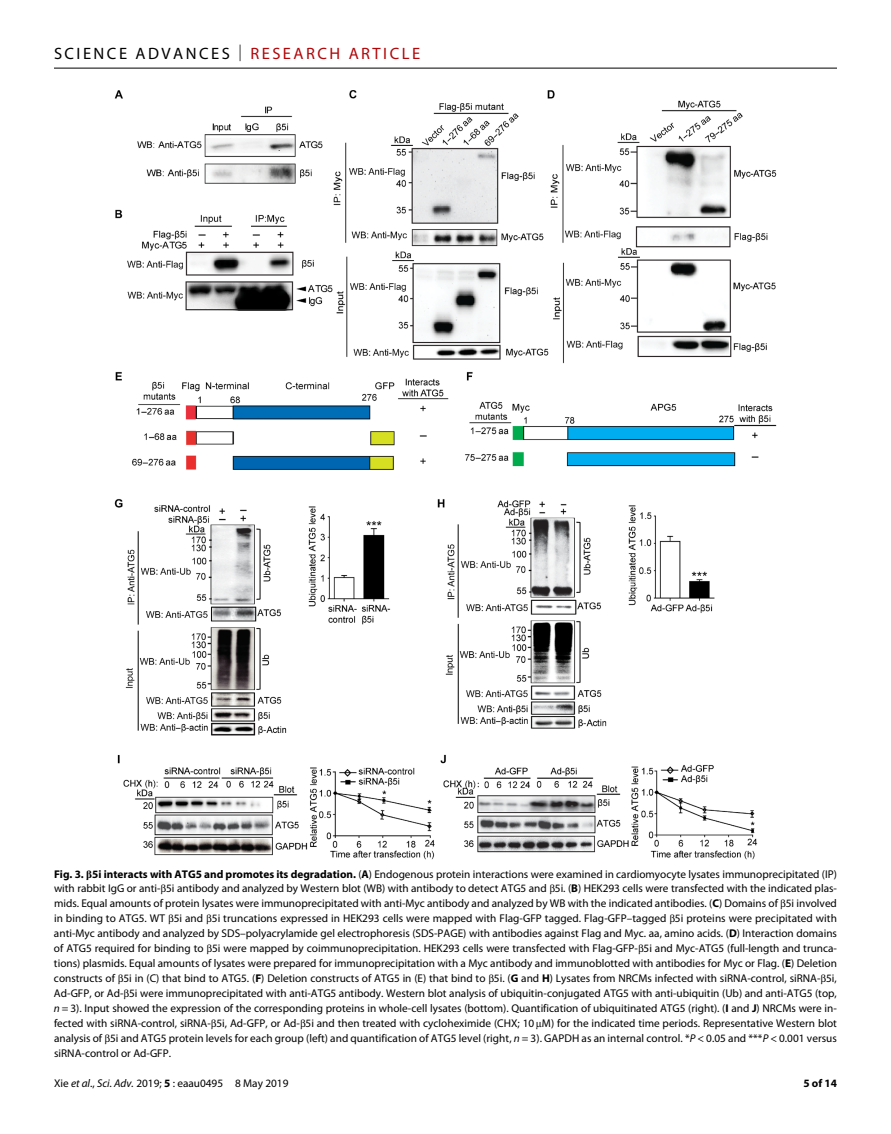
<style>
.page{position:relative;width:891px;height:1134px;background:#fff}
.page>*{position:absolute;margin:0;border:0;box-sizing:border-box;transform-origin:0 0}
.t1{font:16.5px "Myriad Pro";letter-spacing:.15em;color:#000}
.t2{font:11.25px/15px "Myriad Pro";letter-spacing:.005em;color:#000;text-align:justify}
.t3{font:700 11.25px "Myriad Pro";color:#000}
.s1{font-weight:300}
.s2{color:#b10508}
.s3{font-weight:700}
.s4{font-style:italic}
</style>
<div class="page">
<hr style="left:54px;top:68px;width:783px;height:1px;background:#000">
<img style="left:115px;top:90px;width:661px;height:769px">
<h1 class="t1" style="left:54px;top:40px;width:368px">SCIENCE ADVANCES <span class="s1">|</span> <span class="s2">RESEARCH ARTICLE</span></h1>
<p class="t2" style="left:54px;top:866px;width:785px"><span class="s3">Fig. 3. 5i interacts with ATG5 and promotes its degradation.</span> (<span class="s3">A</span>) Endogenous protein interactions were examined in cardiomyocyte lysates immunoprecipitated (IP) with rabbit IgG or anti- 5i antibody and analyzed by Western blot (WB) with antibody to detect ATG5 and 5i. (<span class="s3">B</span>) HEK293 cells were transfected with the indicated plas&shy;mids. Equal amounts of protein lysates were immunoprecipitated with anti-Myc antibody and analyzed by WB with the indicated antibodies. (<span class="s3">C</span>) Domains of 5i involved in binding to ATG5. WT 5i and 5i truncations expressed in HEK293 cells were mapped with Flag-GFP tagged. Flag-GFP–tagged 5i proteins were precipitated with anti-Myc antibody and analyzed by SDS–polyacrylamide gel electrophoresis (SDS-PAGE) with antibodies against Flag and Myc. aa, amino acids. (<span class="s3">D</span>) Interaction domains of ATG5 required for binding to 5i were mapped by coimmunoprecipitation. HEK293 cells were transfected with Flag-GFP- 5i and Myc-ATG5 (full-length and trunca&shy;tions) plasmids. Equal amounts of lysates were prepared for immunoprecipitation with a Myc antibody and immunoblotted with antibodies for Myc or Flag. (<span class="s3">E</span>) Deletion constructs of 5i in (C) that bind to ATG5. (<span class="s3">F</span>) Deletion constructs of ATG5 in (E) that bind to 5i. (<span class="s3">G</span> and <span class="s3">H</span>) Lysates from NRCMs infected with siRNA-control, siRNA- 5i, Ad-GFP, or Ad- 5i were immunoprecipitated with anti-ATG5 antibody. Western blot analysis of ubiquitin-conjugated ATG5 with anti-ubiquitin (Ub) and anti-ATG5 (top, <span class="s4">n</span> = 3). Input showed the expression of the corresponding proteins in whole-cell lysates (bottom). Quantification of ubiquitinated ATG5 (right). (<span class="s3">I</span> and <span class="s3">J</span>) NRCMs were in&shy;fected with siRNA-control, siRNA- 5i, Ad-GFP, or Ad- 5i and then treated with cycloheximide (CHX; 10 M) for the indicated time periods. Representative Western blot analysis of 5i and ATG5 protein levels for each group (left) and quantification of ATG5 level (right, <span class="s4">n</span> = 3). GAPDH as an internal control. *<span class="s4">P</span> &lt; 0.05 and ***<span class="s4">P</span> &lt; 0.001 versus siRNA-control or Ad-GFP.</p>
<p class="t2" style="left:54px;top:1076px;width:236px">Xie <span class="s4">et al</span>., <span class="s4">Sci. Adv.</span> 2019; <span class="s3">5</span> : eaau0495 8 May 2019</p>
<p class="t3" style="left:803px;top:1074px;width:35px">5 of 14</p>
</div>
